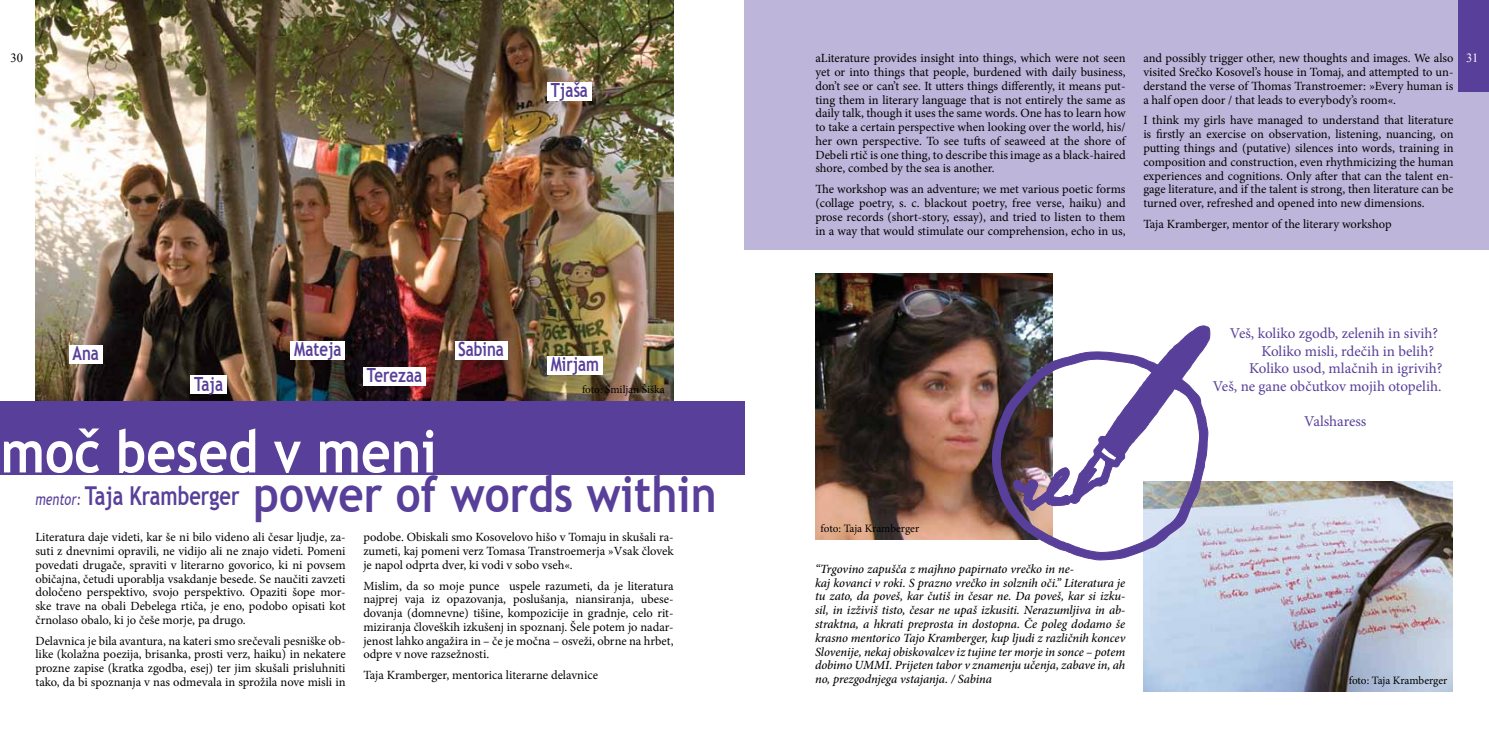
<style>
.page{position:relative;width:1489px;height:745px;background:#fff}
.page>*{position:absolute;margin:0;border:0;box-sizing:border-box;transform-origin:0 0}
.t1{font:700 58.75px "Trebuchet MS";color:#fff;scale:.88 1}
.t2{font:700 50px "Trebuchet MS";color:#583f99;scale:.88 1}
.t3{font:700 26px "Trebuchet MS";color:#583f99;scale:.77 1}
.t4{font:700 19.5px "Trebuchet MS";color:#583f99;scale:.77 1}
.t5{font:15px "Minion Pro";color:#583f99}
.t6{font:12.5px/13.8px "Minion Pro";color:#000;text-align:justify}
.t7{font:italic 500 12.5px/13.8px "Minion Pro";letter-spacing:-.005em;color:#000}
.t8{font:12.5px "Times New Roman";color:#000}
.t9{font:12.5px "Times New Roman";color:#fff}
.t10{font:11.25px "Minion Pro";letter-spacing:-.005em;color:#000}
.s1{font-weight:400;font-style:italic;font-size:16.25px}
</style>
<div class="page">
<div style="left:744px;top:0;width:744px;height:249px;background:#beb5da"></div>
<div style="left:0;top:400px;width:744px;height:74px;background:#583f99"></div>
<div style="left:1458px;top:0;width:30px;height:91px;background:#583f99"></div>
<img style="left:1143px;top:481px;width:309px;height:210px">
<img style="left:815px;top:273px;width:237px;height:266px">
<img style="left:35px;top:0;width:638px;height:400px">
<img style="left:991px;top:324px;width:219px;height:236px">
<div style="left:547px;top:356px;width:55px;height:18px;background:#fff"></div>
<div style="left:547px;top:82px;width:44px;height:18px;background:#fff"></div>
<div style="left:454px;top:341px;width:53px;height:18px;background:#fff"></div>
<div style="left:363px;top:367px;width:62px;height:18px;background:#fff"></div>
<div style="left:291px;top:341px;width:54px;height:18px;background:#fff"></div>
<div style="left:190px;top:375px;width:37px;height:19px;background:#fff"></div>
<div style="left:69px;top:345px;width:33px;height:18px;background:#fff"></div>
<p class="t6" style="left:815px;top:51px;width:312px">aLiterature provides insight into things, which were not seen yet or into things that people, burdened with daily business, don’t see or can’t see. It utters things differently, it means put&shy;ting them in literary language that is not entirely the same as daily talk, though it uses the same words. One has to learn how to take a certain perspective when looking over the world, his/ her own perspective. To see tufts of seaweed at the shore of Debeli rtič is one thing, to describe this image as a black-haired shore, combed by the sea is another.</p>
<p class="t6" style="left:815px;top:182px;width:312px">The workshop was an adventure; we met various poetic forms (collage poetry, s. c. blackout poetry, free verse, haiku) and prose records (short-story, essay), and tried to listen to them in a way that would stimulate our comprehension, echo in us,</p>
<p class="t6" style="left:1143px;top:51px;width:312px">and possibly trigger other, new thoughts and images. We also visited Srečko Kosovel’s house in Tomaj, and attempted to un&shy;derstand the verse of Thomas Transtroemer: »Every human is a half open door / that leads to everybody’s room«.</p>
<p class="t6" style="left:1143px;top:114px;width:312px">I think my girls have managed to understand that literature is firstly an exercise on observation, listening, nuancing, on putting things and (putative) silences into words, training in composition and construction, even rhythmicizing the human experiences and cognitions. Only after that can the talent en&shy;gage literature, and if the talent is strong, then literature can be turned over, refreshed and opened into new dimensions.</p>
<p class="t6" style="left:1143px;top:217px;width:250px">Taja Kramberger, mentor of the literary workshop</p>
<p class="t8" style="left:10px;top:49px;width:14px">30</p>
<p class="t9" style="left:1465px;top:49px;width:14px">31</p>
<h3 class="t4" style="left:550px;top:77px;width:50px">Tjaša</h3>
<h3 class="t4" style="left:73px;top:340px;width:36px">Ana</h3>
<h3 class="t4" style="left:194px;top:371px;width:39px">Taja</h3>
<h3 class="t4" style="left:294px;top:337px;width:63px">Mateja</h3>
<h3 class="t4" style="left:367px;top:362px;width:73px">Terezaa</h3>
<h3 class="t4" style="left:458px;top:337px;width:61px">Sabina</h3>
<h3 class="t4" style="left:550px;top:351px;width:64px">Mirjam</h3>
<p class="t10" style="left:582px;top:382px;width:84px">foto: Smiljan Šiška</p>
<h1 class="t1" style="left:1px;top:414px;width:497px">moč besed v meni</h1>
<h3 class="t3" style="left:35px;top:479px;width:266px"><span class="s1">mentor:</span> Taja Kramberger</h3>
<p class="t6" style="left:35px;top:530px;width:312px">Literatura daje videti, kar še ni bilo videno ali česar ljudje, za&shy;suti z dnevnimi opravili, ne vidijo ali ne znajo videti. Pomeni povedati drugače, spraviti v literarno govorico, ki ni povsem običajna, četudi uporablja vsakdanje besede. Se naučiti zavzeti določeno perspektivo, svojo perspektivo. Opaziti šope mor&shy;ske trave na obali Debelega rtiča, je eno, podobo opisati kot črnolaso obalo, ki jo češe morje, pa drugo.</p>
<p class="t6" style="left:35px;top:633px;width:312px">Delavnica je bila avantura, na kateri smo srečevali pesniške ob&shy;like (kolažna poezija, brisanka, prosti verz, haiku) in nekatere prozne zapise (kratka zgodba, esej) ter jim skušali prisluhniti tako, da bi spoznanja v nas odmevala in sprožila nove misli in</p>
<h2 class="t2" style="left:253px;top:462px;width:528px">power of words within</h2>
<p class="t6" style="left:363px;top:530px;width:312px">podobe. Obiskali smo Kosovelovo hišo v Tomaju in skušali ra&shy;zumeti, kaj pomeni verz Tomasa Transtroemerja »Vsak človek je napol odprta dver, ki vodi v sobo vseh«.</p>
<p class="t6" style="left:363px;top:578px;width:312px">Mislim, da so moje punce uspele razumeti, da je literatura najprej vaja iz opazovanja, poslušanja, niansiranja, ubese&shy;dovanja (domnevne) tišine, kompozicije in gradnje, celo rit&shy;miziranja človeških izkušenj in spoznanj. Šele potem jo nadar&shy;jenost lahko angažira in – če je močna – osveži, obrne na hrbet, odpre v nove razsežnosti.</p>
<p class="t6" style="left:363px;top:668px;width:236px">Taja Kramberger, mentorica literarne delavnice</p>
<p class="t10" style="left:820px;top:520px;width:100px">foto: Taja Kramberger</p>
<p class="t7" style="left:815px;top:561px;width:312px">“Trgovino zapušča z majhno papirnato vrečko in ne-<br>kaj kovanci v roki. S prazno vrečko in solznih oči.” Literatura je tu zato, da poveš, kar čutiš in česar ne. Da poveš, kar si izku&shy;sil, in izživiš tisto, česar ne upaš izkusiti. Nerazumljiva in ab&shy;straktna, a hkrati preprosta in dostopna. Če poleg dodamo še krasno mentorico Tajo Kramberger, kup ljudi z različnih koncev Slovenije, nekaj obiskovalcev iz tujine ter morje in sonce – potem dobimo UMMI. Prijeten tabor v znamenju učenja, zabave in, ah no, prezgodnjega vstajanja. / Sabina</p>
<p class="t5" style="left:1229px;top:323px;width:210px">Veš, koliko zgodb, zelenih in sivih?</p>
<p class="t5" style="left:1261px;top:340px;width:174px">Koliko misli, rdečih in belih?</p>
<p class="t5" style="left:1248px;top:358px;width:195px">Koliko usod, mlačnih in igrivih?</p>
<p class="t5" style="left:1212px;top:375px;width:230px">Veš, ne gane občutkov mojih otopelih.</p>
<p class="t5" style="left:1304px;top:410px;width:64px">Valsharess</p>
<p class="t10" style="left:1348px;top:672px;width:100px">foto: Taja Kramberger</p>
</div>
